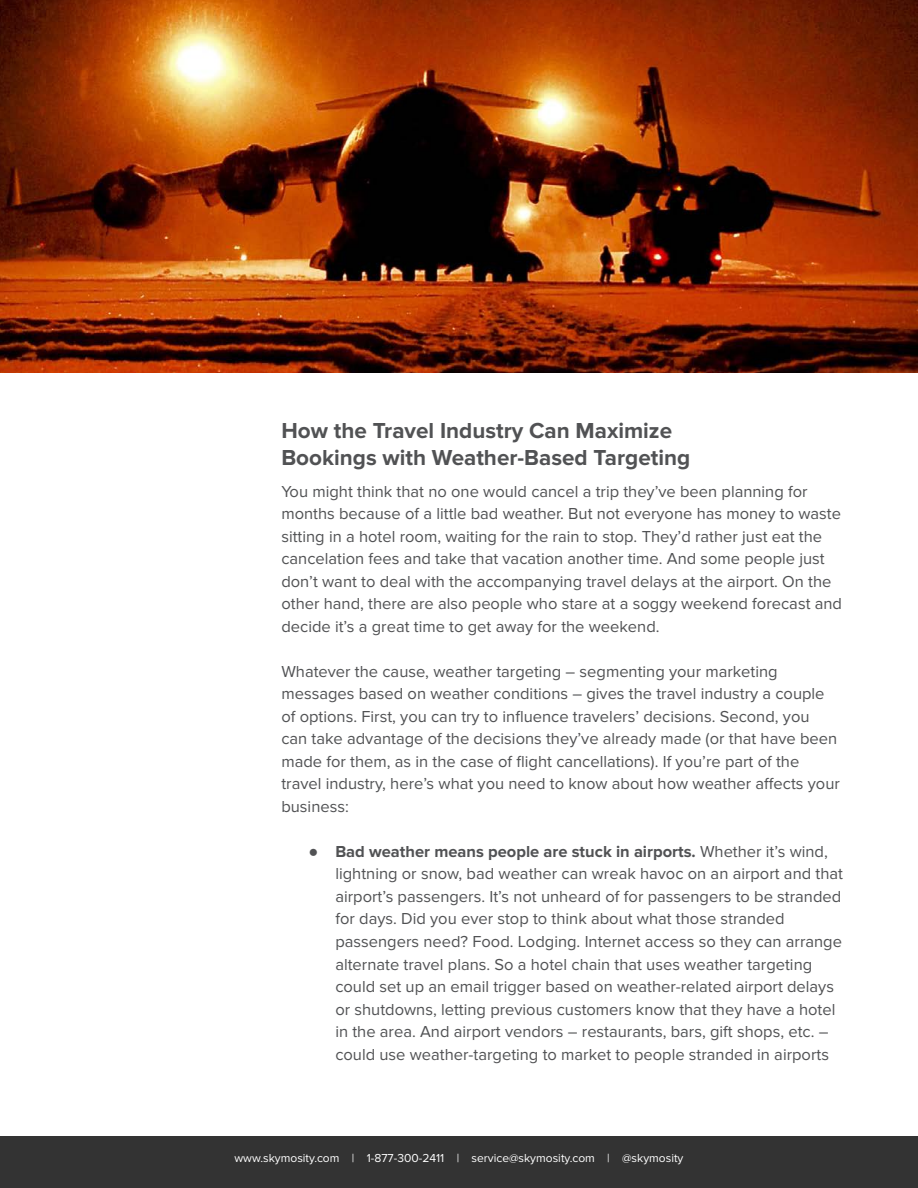
<style>
.page{position:relative;width:918px;height:1188px;background:#fff}
.page>*{position:absolute;margin:0;border:0;box-sizing:border-box;transform-origin:0 0}
.t1{font:700 22.5px/27px "Proxima Nova";color:#515254}
.t2{font:16.5px/22.5px "Proxima Nova";color:#515254}
.t3{font:12px "Proxima Nova";color:#fff}
.s1{font-family:"Arial";font-weight:700}
.s2{font-weight:700}
</style>
<div class="page">
<div style="left:0;top:1136px;width:918px;height:52px;background:#333"></div>
<img style="left:0;top:0;width:918px;height:373px">
<h1 class="t1" style="left:281px;top:418px;width:410px">How the Travel Industry Can Maximize<br>Bookings with Weather-Based Targeting</h1>
<p class="t2" style="left:281px;top:480px;width:562px">You might think that no one would cancel a trip they’ve been planning for months because of a little bad weather. But not everyone has money to waste sitting in a hotel room, waiting for the rain to stop. They’d rather just eat the cancelation fees and take that vacation another time. And some people just don’t want to deal with the accompanying travel delays at the airport. On the other hand, there are also people who stare at a soggy weekend forecast and decide it’s a great time to get away for the weekend.</p>
<p class="t2" style="left:281px;top:660px;width:560px">Whatever the cause, weather targeting – segmenting your marketing messages based on weather conditions – gives the travel industry a couple of options. First, you can try to influence travelers’ decisions. Second, you<br>can take advantage of the decisions they’ve already made (or that have been made for them, as in the case of flight cancellations). If you’re part of the travel industry, here’s what you need to know about how weather affects your business:</p>
<p class="t2" style="left:335px;top:840px;width:509px;text-indent:-27px"><span class="s1">●</span> <span class="s2">Bad weather means people are stuck in airports.</span> Whether it’s wind, lightning or snow, bad weather can wreak havoc on an airport and that airport’s passengers. It’s not unheard of for passengers to be stranded for days. Did you ever stop to think about what those stranded passengers need? Food. Lodging. Internet access so they can arrange alternate travel plans. So a hotel chain that uses weather targeting could set up an email trigger based on weather-related airport delays or shutdowns, letting previous customers know that they have a hotel in the area. And airport vendors – restaurants, bars, gift shops, etc. – could use weather-targeting to market to people stranded in airports</p>
<p class="t3" style="left:235px;top:1151px;width:450px">www.skymosity.com | 1-877-300-2411 | service@skymosity.com | @skymosity</p>
</div>
